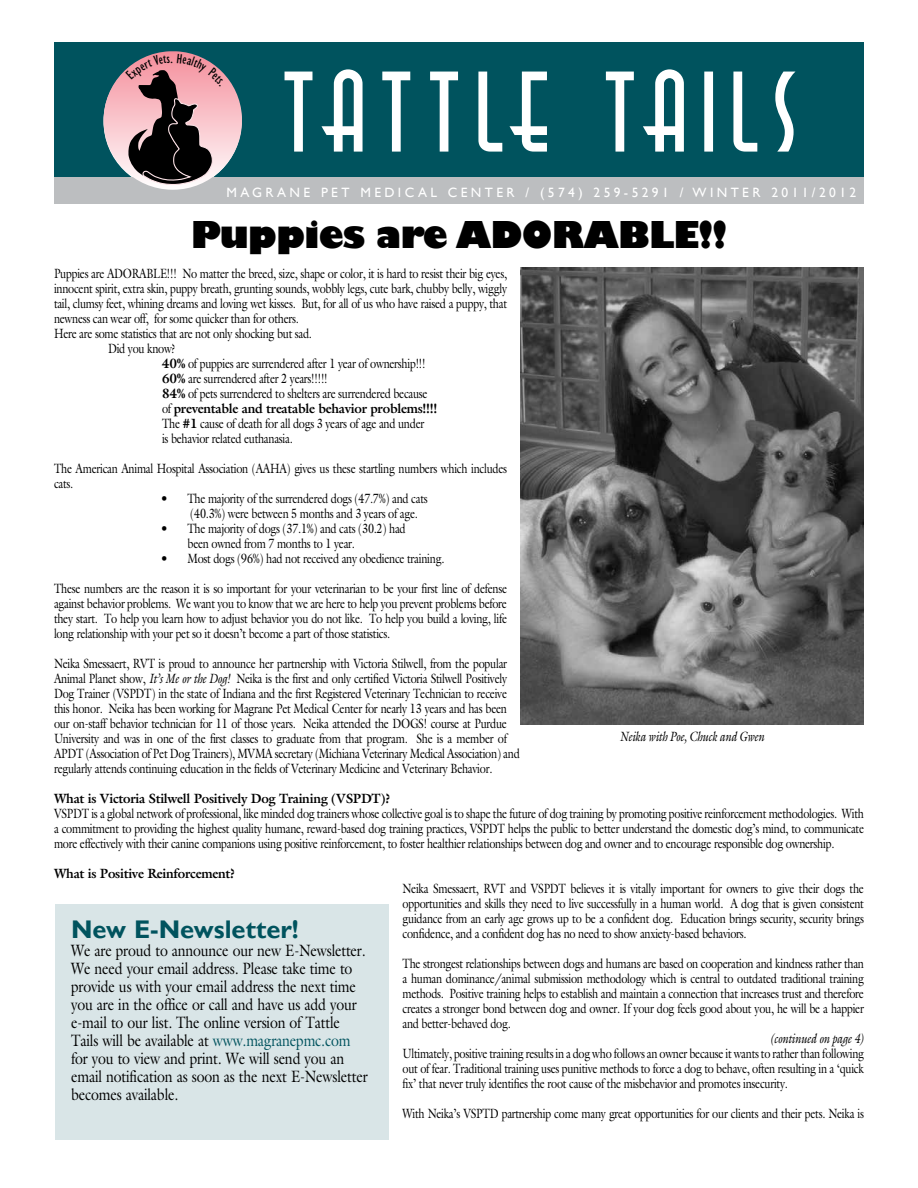
<style>
.page{position:relative;width:918px;height:1188px;background:#fff}
.page>*{position:absolute;margin:0;border:0;box-sizing:border-box;transform-origin:0 0}
.t1{font:800 36px "Gill Sans";letter-spacing:-.02em;color:#000}
.t2{font:700 25.5px "Gill Sans";color:#00535e}
.t3{font:16.5px/18px "Galliard C Rom";letter-spacing:-.01em;color:#000}
.t4{font:13.5px/15px "Galliard C Rom";letter-spacing:-.02em;color:#000;scale:.95 1}
.t5{font:700 13.5px "Galliard";letter-spacing:-.02em;color:#000;scale:.95 1}
.t6{font:13.5px "Gill Sans";letter-spacing:.25em;color:#fff}
.t7{font:13.5px "Galliard C Ital";letter-spacing:-.02em;color:#000;scale:.95 1}
.s1{font-family:"Galliard";font-weight:700}
.s2{font-family:"Galliard C Rom";font-weight:400}
.s3{font-family:"Galliard C Ital"}
.s4{color:#00535e}
</style>
<div class="page">
<div style="left:54px;top:42px;width:810px;height:135px;background:#00535e"></div>
<div style="left:54px;top:177px;width:810px;height:27px;background:#bcbec0"></div>
<svg style="left:285px;top:69px;width:510px;height:83px"></svg>
<div style="left:55px;top:904px;width:334px;height:236px;background:#d9e5e7"></div>
<img style="left:521px;top:267px;width:343px;height:457px">
<svg style="left:104px;top:51px;width:138px;height:139px"></svg>
<p class="t6" style="left:226px;top:184px;width:495px">MAGRANE PET MEDICAL CENTER / (574) 259-5291 / WINTER</p>
<p class="t6" style="left:771px;top:184px;width:86px">2011/2012</p>
<h1 class="t1" style="left:191px;top:212px;width:538px">Puppies are ADORABLE!!</h1>
<p class="t4" style="left:54px;top:265px;width:478px">Puppies are ADORABLE!!! No matter the breed, size, shape or color, it is hard to resist their big eyes,</p>
<p class="t4" style="left:54px;top:280px;width:478px">innocent spirit, extra skin, puppy breath, grunting sounds, wobbly legs, cute bark, chubby belly, wiggly</p>
<p class="t4" style="left:54px;top:295px;width:478px">tail, clumsy feet, whining dreams and loving wet kisses. But, for all of us who have raised a puppy, that</p>
<p class="t4" style="left:54px;top:310px;width:259px">newness can wear off, for some quicker than for others.</p>
<p class="t4" style="left:54px;top:325px;width:273px">Here are some statistics that are not only shocking but sad.</p>
<p class="t4" style="left:108px;top:340px;width:73px">Did you know?</p>
<p class="t4" style="left:162px;top:355px;width:279px"><span class="s1">40%</span> of puppies are surrendered after 1 year of ownership!!!</p>
<p class="t4" style="left:162px;top:370px;width:176px"><span class="s1">60%</span> are surrendered after 2 years!!!!!</p>
<p class="t4" style="left:162px;top:385px;width:281px"><span class="s1">84%</span> of pets surrendered to shelters are surrendered because</p>
<p class="t5" style="left:162px;top:399px;width:291px"><span class="s2">of</span> preventable and treatable behavior problems!!!!</p>
<p class="t4" style="left:162px;top:415px;width:278px">The <span class="s1">#1</span> cause of death for all dogs 3 years of age and under is behavior related euthanasia.</p>
<p class="t4" style="left:54px;top:460px;width:478px">The American Animal Hospital Association (AAHA) gives us these startling numbers which includes cats.</p>
<p class="t4" style="left:190px;top:490px;width:251px;text-indent:-30px">• The majority of the surrendered dogs (47.7%) and cats (40.3%) were between 5 months and 3 years of age.</p>
<p class="t4" style="left:188px;top:520px;width:231px;text-indent:-27px">• The majority of dogs (37.1%) and cats (30.2) had been owned from 7 months to 1 year.</p>
<p class="t4" style="left:161px;top:550px;width:300px">• Most dogs (96%) had not received any obedience training.</p>
<p class="t4" style="left:54px;top:580px;width:478px;text-align:justify">These numbers are the reason it is so important for your veterinarian to be your first line of defense against behavior problems. We want you to know that we are here to help you prevent problems before they start. To help you learn how to adjust behavior you do not like. To help you build a loving, life long relationship with your pet so it doesn’t become a part of those statistics.</p>
<p class="t4" style="left:54px;top:655px;width:492px">Neika Smessaert, RVT is proud to announce her partnership with Victoria Stilwell, from the popular Animal Planet show, <span class="s3">It’s Me or the Dog!</span> Neika is the first and only certified Victoria Stilwell Positively Dog Trainer (VSPDT) in the state of Indiana and the first Registered Veterinary Technician to receive this honor. Neika has been working for Magrane Pet Medical Center for nearly 13 years and has been our on-staff behavior technician for 11 of those years. Neika attended the DOGS! course at Purdue University and was in one of the first classes to graduate from that program. She is a member of APDT (Association of Pet Dog Trainers), MVMA secretary (Michiana Veterinary Medical Association) and regularly attends continuing education in the fields of Veterinary Medicine and Veterinary Behavior.</p>
<p class="t5" style="left:54px;top:789px;width:355px">What is Victoria Stilwell Positively Dog Training (VSPDT)?</p>
<p class="t4" style="left:54px;top:805px;width:854px;text-align:justify">VSPDT is a global network of professional, like minded dog trainers whose collective goal is to shape the future of dog training by promoting positive reinforcement methodologies. With a commitment to providing the highest quality humane, reward-based dog training practices, VSPDT helps the public to better understand the domestic dog’s mind, to communicate more effectively with their canine companions using positive reinforcement, to foster healthier relationships between dog and owner and to encourage responsible dog ownership.</p>
<p class="t5" style="left:54px;top:864px;width:192px">What is Positive Reinforcement?</p>
<p class="t4" style="left:403px;top:880px;width:487px;text-align:justify">Neika Smessaert, RVT and VSPDT believes it is vitally important for owners to give their dogs the opportunities and skills they need to live successfully in a human world. A dog that is given consistent guidance from an early age grows up to be a confident dog. Education brings security, security brings confidence, and a confident dog has no need to show anxiety-based behaviors.</p>
<p class="t4" style="left:403px;top:955px;width:487px;text-align:justify">The strongest relationships between dogs and humans are based on cooperation and kindness rather than a human dominance/animal submission methodology which is central to outdated traditional training methods. Positive training helps to establish and maintain a connection that increases trust and therefore creates a stronger bond between dog and owner. If your dog feels good about you, he will be a happier and better-behaved dog.</p>
<p class="t7" style="left:770px;top:1030px;width:101px">(continued on page 4)</p>
<p class="t4" style="left:403px;top:1045px;width:487px;text-align:justify">Ultimately, positive training results in a dog who follows an owner because it wants to rather than following out of fear. Traditional training uses punitive methods to force a dog to behave, often resulting in a ‘quick fix’ that never truly identifies the root cause of the misbehavior and promotes insecurity.</p>
<p class="t4" style="left:403px;top:1105px;width:487px">With Neika’s VSPTD partnership come many great opportunities for our clients and their pets. Neika is</p>
<p class="t7" style="left:619px;top:728px;width:154px">Neika with Poe, Chuck and Gwen</p>
<h2 class="t2" style="left:71px;top:915px;width:229px">New E-Newsletter!</h2>
<p class="t3" style="left:71px;top:942px;width:298px">We are proud to announce our new E-Newsletter.<br>We need your email address. Please take time to provide us with your email address the next time you are in the office or call and have us add your e-mail to our list. The online version of Tattle Tails will be available at <span class="s4">www.magranepmc.com </span>for you to view and print. We will send you an email notification as soon as the next E-Newsletter becomes available.</p>
</div>
